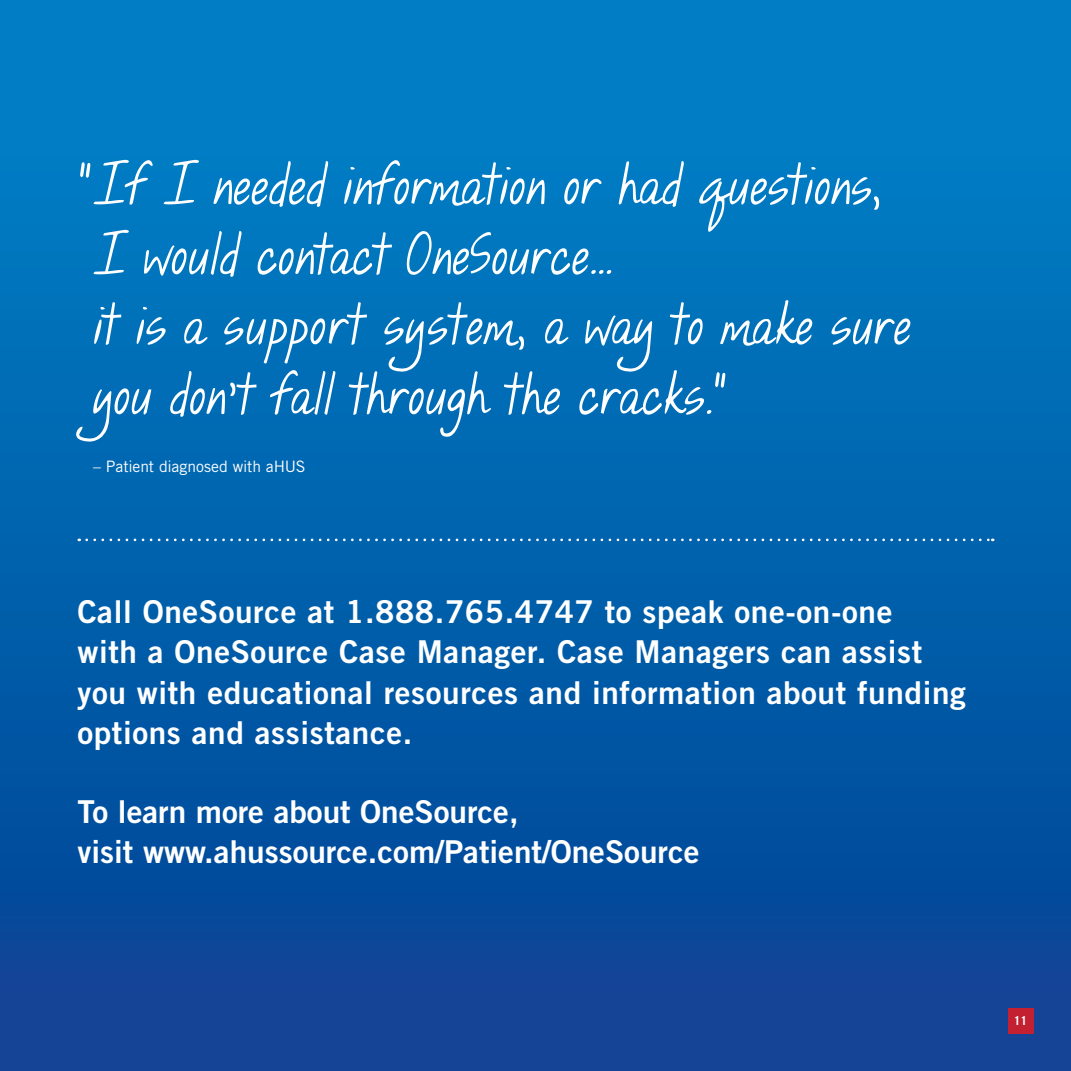
<style>
.page{position:relative;width:1071px;height:1071px;background:#fff}
.page>*{position:absolute;margin:0;border:0;box-sizing:border-box;transform-origin:0 0}
.t1{font:52.5px/70px "KG Hope For A Cure";color:#fff}
.t2{font:31.5px/40.2px "Trade Gothic LT Std Bd 2";letter-spacing:.02em;color:#fff}
.t3{font:31.5px/40.2px "Trade Gothic LT Std Bd 2";color:#fff}
.t4{font:15.75px "Trade Gothic LT Std";letter-spacing:-.01em;color:#fff}
.t5{font:700 12.25px "Trade Gothic";color:#fff}
</style>
<div class="page">
<div style="left:0;top:0;width:1071px;height:1071px;background:linear-gradient(to bottom,#0084c9,#0a4093)"></div>
<svg style="left:87px;top:539px;width:906px;height:2px"></svg>
<div style="left:1008px;top:1008px;width:25px;height:25px;background:#c32032"></div>
<h1 class="t1" style="left:77px;top:151px;width:835px">“If I needed information or had questions, I would contact OneSource…<br>it is a support system, a way to make sure you don’t fall through the cracks.”</h1>
<p class="t4" style="left:93px;top:457px;width:214px">– Patient diagnosed with aHUS</p>
<p class="t2" style="left:77px;top:591px;width:890px">Call OneSource at 1.888.765.4747 to speak one-on-one<br>with a OneSource Case Manager. Case Managers can assist you with educational resources and information about funding options and assistance.</p>
<p class="t3" style="left:77px;top:791px;width:624px">To learn more about OneSource,<br>visit www.ahussource.com/Patient/OneSource</p>
<p class="t5" style="left:1014px;top:1013px;width:15px">11</p>
</div>
